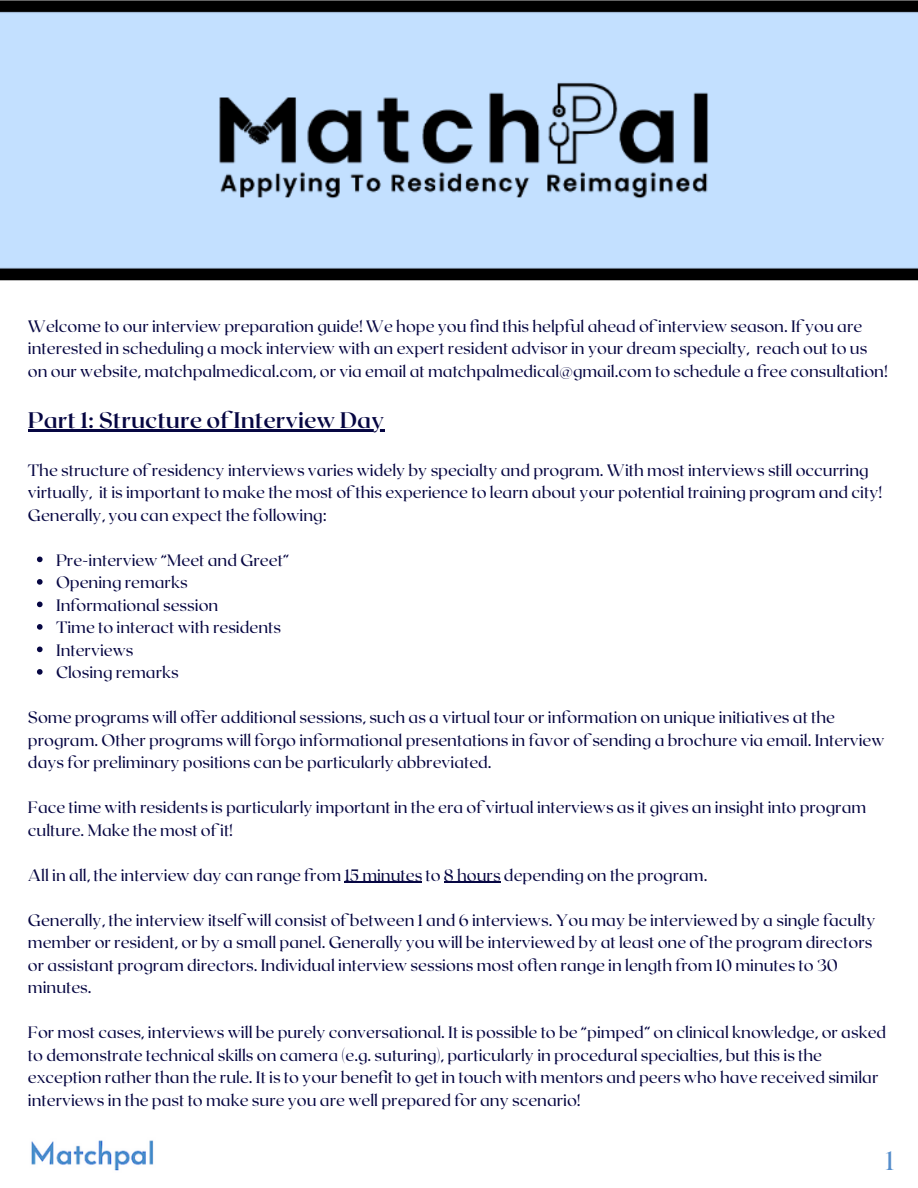
<style>
.page{position:relative;width:918px;height:1188px;background:#fff}
.page>*{position:absolute;margin:0;border:0;box-sizing:border-box;transform-origin:0 0}
.t1{font:26.25px "Roxborough CF";color:#558dcb}
.t2{font:700 22.5px "Roxborough CF";color:#060642}
.t3{font:16.5px/22.5px "Roxborough CF";color:#060642}
</style>
<div class="page">
<svg style="left:37px;top:557px;width:6px;height:5px"></svg>
<svg style="left:37px;top:579px;width:6px;height:6px"></svg>
<svg style="left:37px;top:602px;width:6px;height:5px"></svg>
<svg style="left:37px;top:624px;width:6px;height:6px"></svg>
<svg style="left:37px;top:647px;width:6px;height:5px"></svg>
<svg style="left:37px;top:669px;width:6px;height:6px"></svg>
<hr style="left:28px;top:429px;width:356px;height:3px;background:#060642">
<hr style="left:345px;top:882px;width:77px;height:1px;background:#060642">
<hr style="left:444px;top:882px;width:57px;height:1px;background:#060642">
<img style="left:31px;top:1140px;width:123px;height:31px">
<img style="left:0;top:0;width:918px;height:281px">
<p class="t3" style="left:28px;top:314px;width:861px">Welcome to our interview preparation guide! We hope you find this helpful ahead of interview season. If you are interested in scheduling a mock interview with an expert resident advisor in your dream specialty, reach out to us on our website, matchpalmedical.com, or via email at matchpalmedical@gmail.com to schedule a free consultation!</p>
<p class="t2" style="left:28px;top:406px;width:358px">Part 1: Structure of Interview Day</p>
<p class="t3" style="left:28px;top:458px;width:856px">The structure of residency interviews varies widely by specialty and program. With most interviews still occurring virtually, it is important to make the most of this experience to learn about your potential training program and city!<br>Generally, you can expect the following:</p>
<p class="t3" style="left:56px;top:548px;width:235px">Pre-interview “Meet and Greet”</p>
<p class="t3" style="left:56px;top:570px;width:133px">Opening remarks</p>
<p class="t3" style="left:56px;top:593px;width:164px">Informational session</p>
<p class="t3" style="left:56px;top:615px;width:227px">Time to interact with residents</p>
<p class="t3" style="left:56px;top:638px;width:79px">Interviews</p>
<p class="t3" style="left:56px;top:660px;width:124px">Closing remarks</p>
<p class="t3" style="left:28px;top:705px;width:858px">Some programs will offer additional sessions, such as a virtual tour or information on unique initiatives at the program. Other programs will forgo informational presentations in favor of sending a brochure via email. Interview days for preliminary positions can be particularly abbreviated.</p>
<p class="t3" style="left:28px;top:795px;width:840px">Face time with residents is particularly important in the era of virtual interviews as it gives an insight into program culture. Make the most of it!</p>
<p class="t3" style="left:28px;top:863px;width:681px">All in all, the interview day can range from 15 minutes to 8 hours depending on the program.</p>
<p class="t3" style="left:28px;top:908px;width:849px">Generally, the interview itself will consist of between 1 and 6 interviews. You may be interviewed by a single faculty member or resident, or by a small panel. Generally you will be interviewed by at least one of the program directors or assistant program directors. Individual interview sessions most often range in length from 10 minutes to 30 minutes.</p>
<p class="t3" style="left:28px;top:1020px;width:860px">For most cases, interviews will be purely conversational. It is possible to be “pimped” on clinical knowledge, or asked to demonstrate technical skills on camera (e.g. suturing), particularly in procedural specialties, but this is the exception rather than the rule. It is to your benefit to get in touch with mentors and peers who have received similar interviews in the past to make sure you are well prepared for any scenario!</p>
<p class="t1" style="left:886px;top:1144px;width:10px">1</p>
</div>
